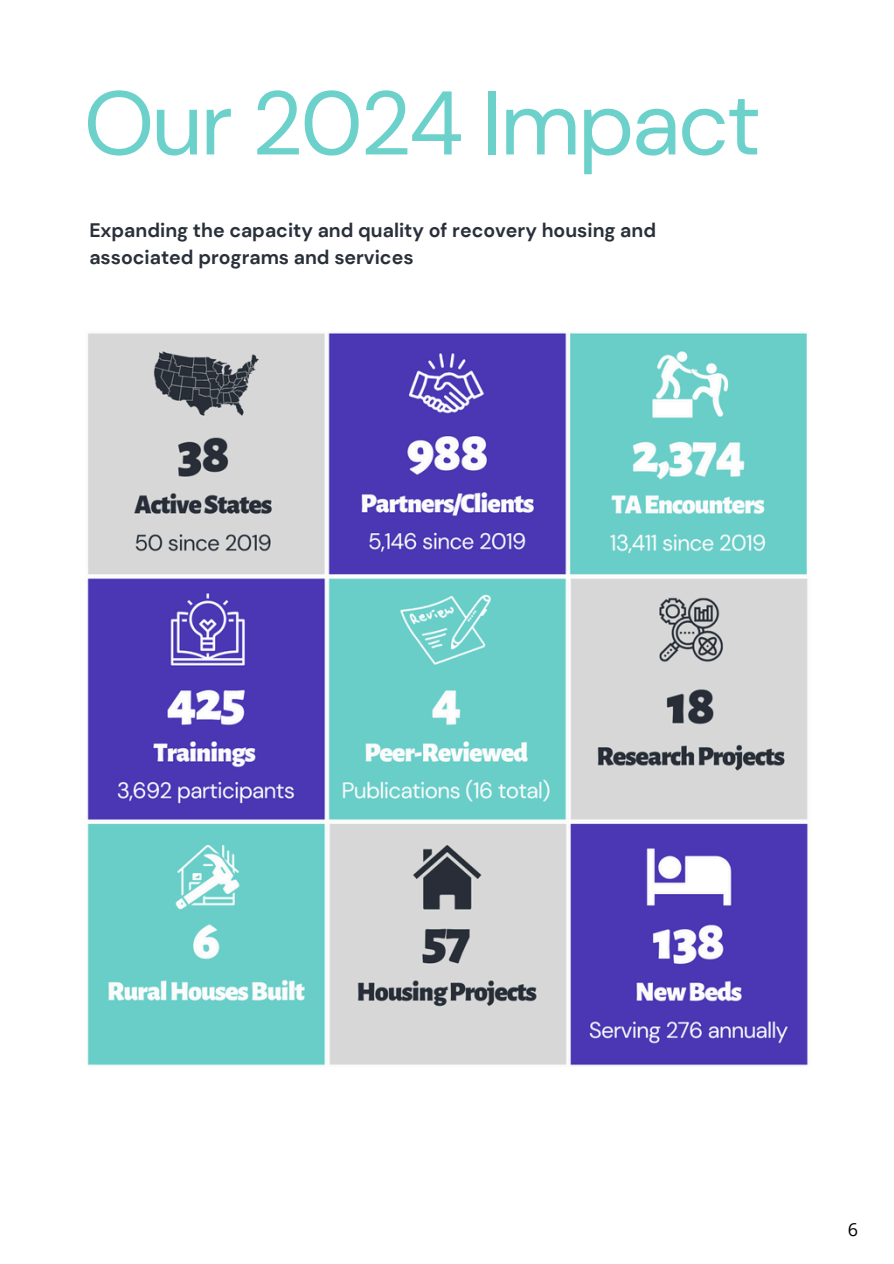
<style>
.page{position:relative;width:894px;height:1264px;background:#fff}
.page>*{position:absolute;margin:0;border:0;box-sizing:border-box;transform-origin:0 0}
.t1{font:90px "DM Sans";letter-spacing:-.03em;color:#6cd1cb}
.t2{font:700 19.5px/27px "DM Sans";color:#293039}
.t3{font:18px "Open Sans";color:#000}
</style>
<div class="page">
<img style="left:87px;top:333px;width:721px;height:733px">
<p class="t1" style="left:84px;top:65px;width:679px">Our 2024 Impact</p>
<h1 class="t2" style="left:89px;top:217px;width:568px">Expanding the capacity and quality of recovery housing and associated programs and services</h1>
<p class="t3" style="left:847px;top:1216px;width:12px">6</p>
</div>
